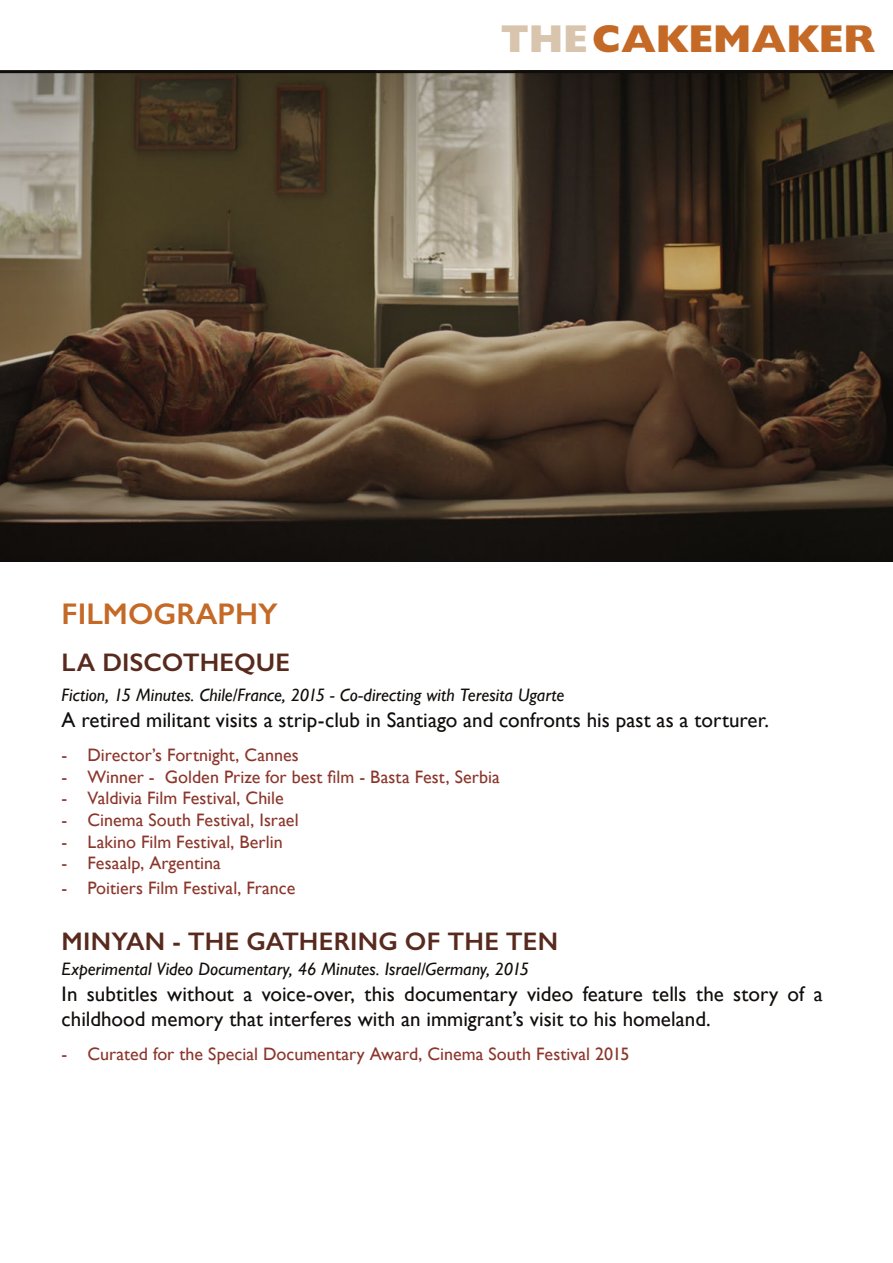
<style>
.page{position:relative;width:893px;height:1263px;background:#fff}
.page>*{position:absolute;margin:0;border:0;box-sizing:border-box;transform-origin:0 0}
.t1{font:800 39px "Gill Sans";color:#c46926}
.t2{font:600 30px "Gill Sans";color:#c46926}
.t3{font:600 25.5px "Gill Sans";letter-spacing:.005em;color:#582a1e}
.t4{font:21px/25.2px "Gill Sans";color:#100d0b}
.t5{font:18px "Gill Sans";color:#8b362b}
.t6{font:italic 18px "Gill Sans";color:#100d0b}
.s1{color:#d9c4ae}
</style>
<div class="page">
<img style="left:0;top:73px;width:893px;height:488px">
<hr style="left:0;top:70px;width:893px;height:3px;background:#100d0b">
<h1 class="t1" style="left:501px;top:16px;width:376px"><span class="s1">THE</span>CAKEMAKER</h1>
<h2 class="t2" style="left:62px;top:596px;width:218px">FILMOGRAPHY</h2>
<h3 class="t3" style="left:62px;top:647px;width:230px">LA DISCOTHEQUE</h3>
<p class="t6" style="left:62px;top:685px;width:504px">Fiction, 15 Minutes. Chile/France, 2015 - Co-directing with Teresita Ugarte</p>
<p class="t4" style="left:62px;top:707px;width:709px">A retired militant visits a strip-club in Santiago and confronts his past as a torturer.</p>
<p class="t5" style="left:62px;top:744px;width:239px">- Director’s Fortnight, Cannes</p>
<p class="t5" style="left:62px;top:766px;width:440px">- Winner - Golden Prize for best film - Basta Fest, Serbia</p>
<p class="t5" style="left:62px;top:788px;width:224px">- Valdivia Film Festival, Chile</p>
<p class="t5" style="left:62px;top:809px;width:238px">- Cinema South Festival, Israel</p>
<p class="t5" style="left:62px;top:831px;width:222px">- Lakino Film Festival, Berlin</p>
<p class="t5" style="left:62px;top:852px;width:161px">- Fesaalp, Argentina</p>
<p class="t5" style="left:62px;top:878px;width:235px">- Poitiers Film Festival, France</p>
<h3 class="t3" style="left:62px;top:926px;width:498px">MINYAN - THE GATHERING OF THE TEN</h3>
<p class="t6" style="left:62px;top:959px;width:469px">Experimental Video Documentary, 46 Minutes. Israel/Germany, 2015</p>
<p class="t4" style="left:62px;top:981px;width:763px">In subtitles without a voice-over, this documentary video feature tells the story of a childhood memory that interferes with an immigrant’s visit to his homeland.</p>
<p class="t5" style="left:62px;top:1043px;width:569px">- Curated for the Special Documentary Award, Cinema South Festival 2015</p>
</div>
